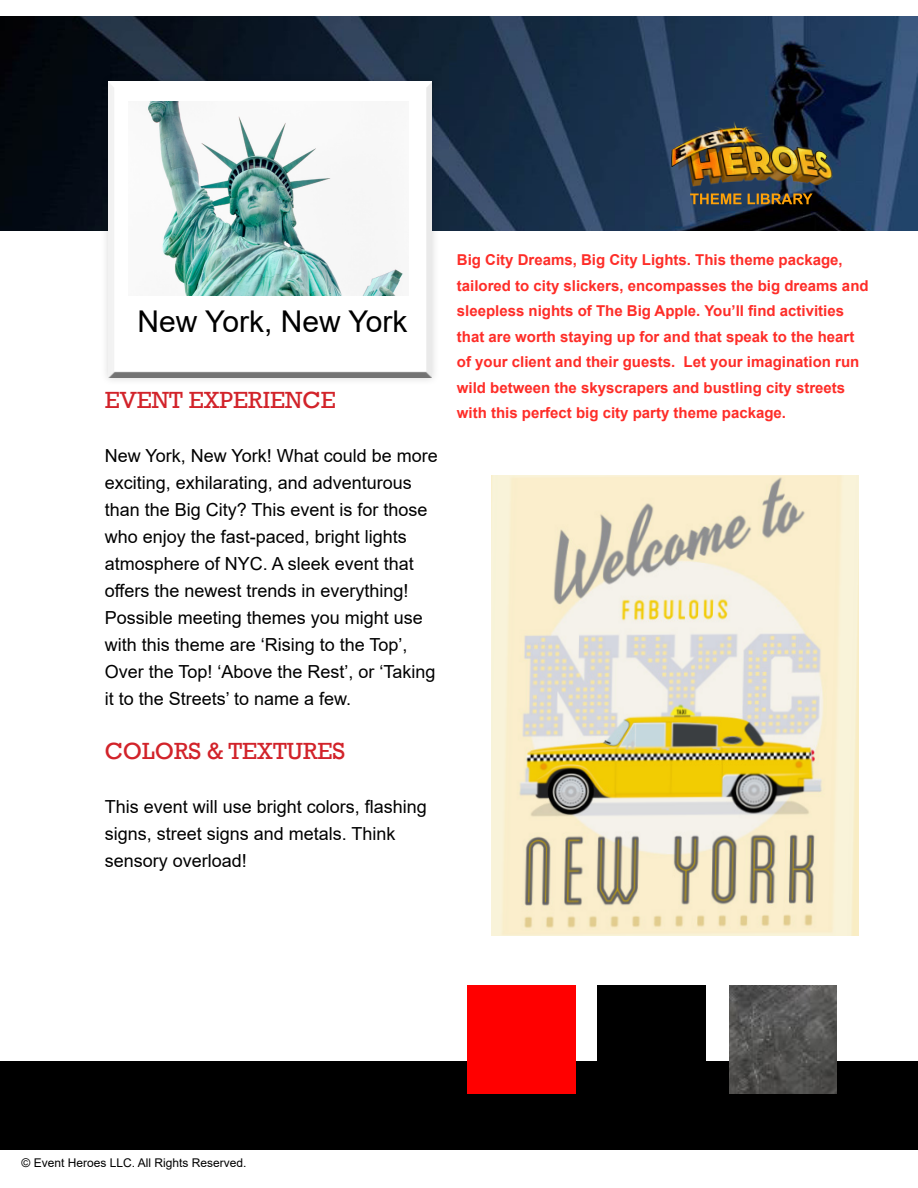
<style>
.page{position:relative;width:918px;height:1188px;background:#fff}
.page>*{position:absolute;margin:0;border:0;box-sizing:border-box;transform-origin:0 0}
.t1{font:30px "Arial";color:#000}
.t2{font:24px "Rockwell";color:#d2232a}
.t3{font:18px/27px "Arial";color:#000}
.t4{font:700 15px/25.5px "Arial";color:#fe2d28}
.t5{font:12px "Arial";color:#000}
</style>
<div class="page">
<img style="left:0;top:17px;width:918px;height:214px">
<img style="left:662px;top:110px;width:179px;height:81px">
<svg style="left:690px;top:194px;width:123px;height:10px"></svg>
<div style="left:0;top:1061px;width:918px;height:89px;background:#000"></div>
<div style="left:100px;top:73px;width:340px;height:15px;background:#fff;opacity:.75"></div>
<div style="left:100px;top:81px;width:340px;height:299px;background:#000;opacity:.75"></div>
<img style="left:129px;top:101px;width:279px;height:195px">
<img style="left:491px;top:475px;width:368px;height:460px">
<img style="left:729px;top:986px;width:108px;height:108px">
<div style="left:468px;top:986px;width:108px;height:108px;background:#f00"></div>
<div style="left:597px;top:986px;width:108px;height:75px;background:#000"></div>
<h1 class="t1" style="left:137px;top:301px;width:272px">New York, New York</h1>
<h2 class="t2" style="left:105px;top:386px;width:233px">EVENT EXPERIENCE</h2>
<p class="t3" style="left:105px;top:442px;width:335px">New York, New York! What could be more exciting, exhilarating, and adventurous than the Big City? This event is for those who enjoy the fast-paced, bright lights atmosphere of NYC. A sleek event that offers the newest trends in everything!<br>Possible meeting themes you might use with this theme are ‘Rising to the Top’, Over the Top! ‘Above the Rest’, or ‘Taking it to the Streets’ to name a few.</p>
<h2 class="t2" style="left:105px;top:737px;width:242px">COLORS &amp; TEXTURES</h2>
<p class="t3" style="left:105px;top:793px;width:324px">This event will use bright colors, flashing signs, street signs and metals. Think sensory overload!</p>
<p class="t4" style="left:457px;top:248px;width:413px">Big City Dreams, Big City Lights. This theme package, tailored to city slickers, encompasses the big dreams and sleepless nights of The Big Apple. You’ll find activities that are worth staying up for and that speak to the heart of your client and their guests. Let your imagination run wild between the skyscrapers and bustling city streets with this perfect big city party theme package.</p>
<p class="t5" style="left:22px;top:1154px;width:226px">© Event Heroes LLC. All Rights Reserved.</p>
</div>
